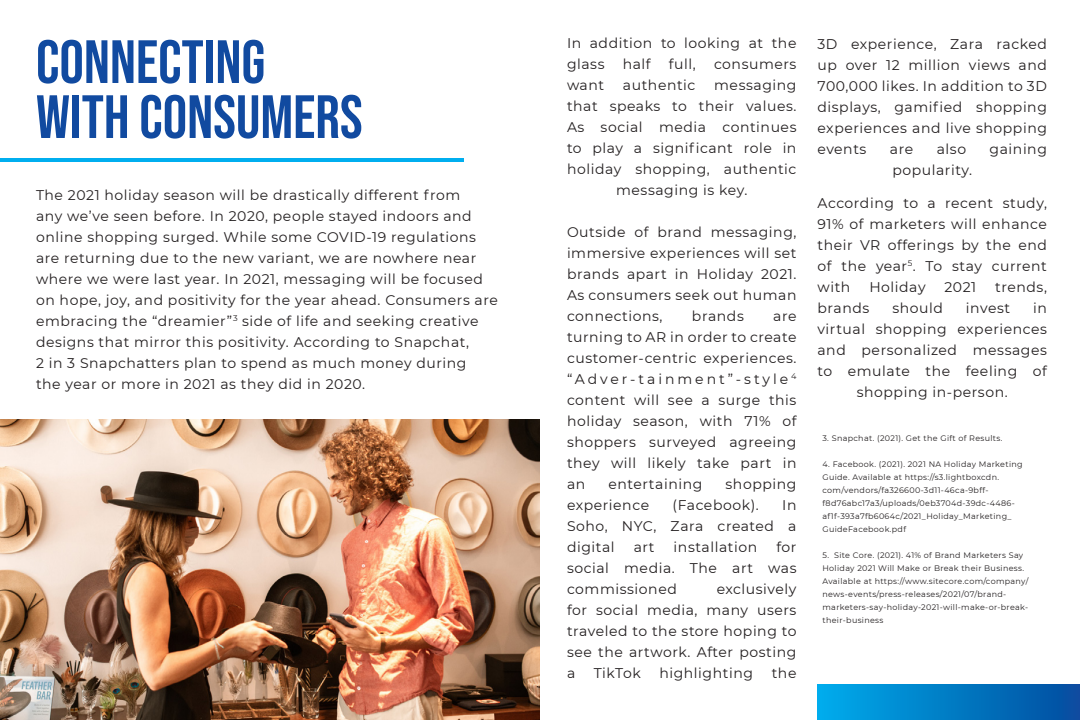
<style>
.page{position:relative;width:1080px;height:720px;background:#fff}
.page>*{position:absolute;margin:0;border:0;box-sizing:border-box;transform-origin:0 0}
.t1{font:61px "Bebas Neue";color:#114aa0}
.t2{font:14px/21px "Montserrat";letter-spacing:.04em;color:#231f20;text-align:justify}
.t3{font:8px/13px "Montserrat";letter-spacing:.04em;color:#231f20}
</style>
<div class="page">
<img style="left:0;top:420px;width:540px;height:300px">
<hr style="left:0;top:158px;width:464px;height:3px;background:#00aeef">
<div style="left:817px;top:684px;width:263px;height:36px;background:linear-gradient(to right,#00adec,#034c9e)"></div>
<p class="t1" style="left:36px;top:27px;width:231px">CONNECTING</p>
<p class="t1" style="left:36px;top:82px;width:328px">WITH CONSUMERS</p>
<p class="t2" style="left:36px;top:184px;width:463px;text-align:left">The 2021 holiday season will be drastically different from<br>any we’ve seen before. In 2020, people stayed indoors and online shopping surged. While some COVID-19 regulations are returning due to the new variant, we are nowhere near where we were last year. In 2021, messaging will be focused on hope, joy, and positivity for the year ahead. Consumers are embracing the “dreamier”<sup>3</sup> side of life and seeking creative designs that mirror this positivity. According to Snapchat,</p>
<p class="t2" style="left:36px;top:352px;width:432px">2 in 3 Snapchatters plan to spend as much money during</p>
<p class="t2" style="left:36px;top:373px;width:331px">the year or more in 2021 as they did in 2020.</p>
<p class="t2" style="left:567px;top:32px;width:231px">In addition to looking at the glass</p>
<p class="t2" style="left:623px;top:53px;width:29px">half</p>
<p class="t2" style="left:669px;top:53px;width:28px">full,</p>
<p class="t2" style="left:714px;top:53px;width:84px">consumers</p>
<p class="t2" style="left:567px;top:74px;width:39px">want</p>
<p class="t2" style="left:623px;top:74px;width:74px">authentic</p>
<p class="t2" style="left:714px;top:74px;width:84px">messaging</p>
<p class="t2" style="left:567px;top:95px;width:231px">that speaks to their values.</p>
<p class="t2" style="left:567px;top:116px;width:231px">As social media continues</p>
<p class="t2" style="left:567px;top:137px;width:231px">to play a significant role in</p>
<p class="t2" style="left:567px;top:158px;width:231px">holiday shopping, authentic</p>
<p class="t2" style="left:616px;top:179px;width:133px">messaging is key.</p>
<p class="t2" style="left:567px;top:221px;width:231px">Outside of brand messaging, immersive experiences will set brands apart in Holiday 2021.<br>As consumers seek out human connections,</p>
<p class="t2" style="left:692px;top:305px;width:53px">brands</p>
<p class="t2" style="left:567px;top:305px;width:231px;text-indent:206px">are turning to AR in order to create customer-centric experiences. “Adver-tainment”-style <sup>4 </sup>content will see a surge this holiday season, with 71% of shoppers surveyed agreeing they will likely take part in an</p>
<p class="t2" style="left:609px;top:473px;width:95px">entertaining</p>
<p class="t2" style="left:726px;top:473px;width:72px">shopping</p>
<p class="t2" style="left:567px;top:494px;width:84px">experience</p>
<p class="t2" style="left:673px;top:494px;width:88px">(Facebook).</p>
<p class="t2" style="left:567px;top:494px;width:231px;text-indent:215px">In Soho, NYC, Zara created a digital</p>
<p class="t2" style="left:567px;top:536px;width:231px;text-indent:209px">for social media. The art was commissioned</p>
<p class="t2" style="left:634px;top:536px;width:22px">art</p>
<p class="t2" style="left:674px;top:536px;width:85px">installation</p>
<p class="t2" style="left:567px;top:578px;width:231px;text-indent:150px">exclusively for social media, many users traveled to the store hoping to see the artwork. After posting a</p>
<p class="t2" style="left:594px;top:662px;width:48px">TikTok</p>
<p class="t2" style="left:659px;top:662px;width:95px">highlighting</p>
<p class="t2" style="left:772px;top:662px;width:26px">the</p>
<p class="t2" style="left:818px;top:33px;width:231px">3D experience, Zara racked up over 12 million views and 700,000 likes. In addition to 3D displays, gamified shopping experiences and live shopping events</p>
<p class="t2" style="left:890px;top:138px;width:25px">are</p>
<p class="t2" style="left:937px;top:138px;width:31px">also</p>
<p class="t2" style="left:990px;top:138px;width:59px">gaining</p>
<p class="t2" style="left:892px;top:159px;width:81px">popularity.</p>
<p class="t2" style="left:818px;top:192px;width:231px">According to a recent study, 91% of marketers will enhance their VR offerings by the end of the year<sup>5</sup>. To stay current with</p>
<p class="t2" style="left:869px;top:276px;width:58px">Holiday</p>
<p class="t2" style="left:945px;top:276px;width:33px">2021</p>
<p class="t2" style="left:995px;top:276px;width:53px">trends,</p>
<p class="t2" style="left:818px;top:297px;width:53px">brands</p>
<p class="t2" style="left:892px;top:297px;width:52px">should</p>
<p class="t2" style="left:966px;top:297px;width:46px">invest</p>
<p class="t2" style="left:1033px;top:297px;width:15px">in</p>
<p class="t2" style="left:818px;top:318px;width:231px">virtual shopping experiences</p>
<p class="t2" style="left:818px;top:339px;width:231px">and personalized messages</p>
<p class="t2" style="left:818px;top:360px;width:231px">to emulate the feeling of</p>
<p class="t2" style="left:857px;top:381px;width:152px">shopping in-person.</p>
<p class="t3" style="left:822px;top:431px;width:181px">3. Snapchat. (2021). Get the Gift of Results.</p>
<p class="t3" style="left:822px;top:457px;width:202px">4. Facebook. (2021). 2021 NA Holiday Marketing Guide. Available at https://s3.lightboxcdn. com/vendors/fa326600-3d11-46ca-9bff&shy;f8d76abc17a3/uploads/0eb3704d-39dc-4486- af1f-393a7fb6064c/2021_Holiday_Marketing_ GuideFacebook.pdf</p>
<p class="t3" style="left:822px;top:548px;width:207px">5. Site Core. (2021). 41% of Brand Marketers Say Holiday 2021 Will Make or Break their Business.<br>Available at https://www.sitecore.com/company/ news-events/press-releases/2021/07/brand&shy;marketers-say-holiday-2021-will-make-or-break&shy;their-business</p>
</div>
